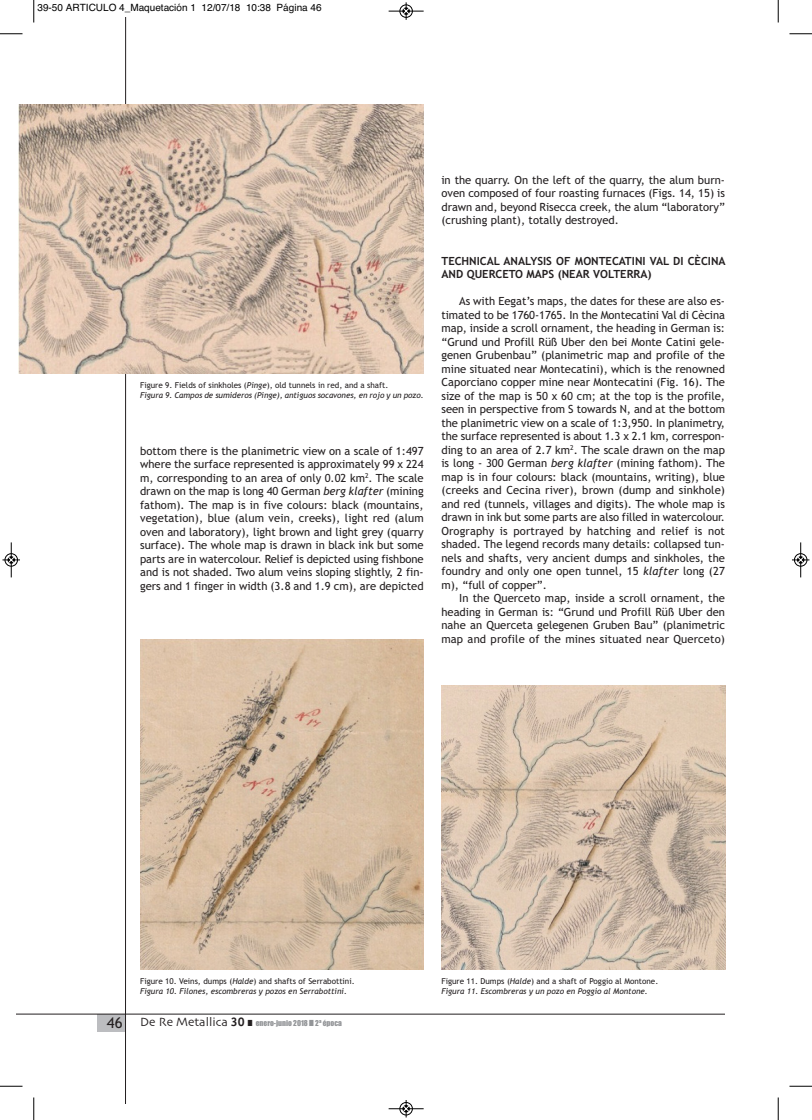
<style>
.page{position:relative;width:812px;height:1120px;background:#fff}
.page>*{position:absolute;margin:0;border:0;box-sizing:border-box;transform-origin:0 0}
.t1{font:11.25px/13.5px "Trebuchet MS";color:#231f20;text-align:justify}
.t2{font:700 11.25px/13.5px "Trebuchet MS";color:#231f20}
.t3{font:10px "Helvetica";color:#000}
.t4{font:italic 8.12px/9.8px "Trebuchet MS";color:#231f20}
.t5{font:7.5px "Impact";color:#939598}
.s1{font-style:normal}
.s2{font-style:italic}
.s3{font-family:"Trebuchet MS";font-size:15px;color:#231f20}
.s4{font-family:"Skia";font-size:12.5px;color:#231f20}
.s5{font-family:"Officina Sans Std";font-weight:700;font-size:12.5px;color:#231f20}
.s6{color:#231f20}
</style>
<div class="page">
<div style="left:97px;top:1014px;width:28px;height:18px;background:#bcbdc0"></div>
<hr style="left:125px;top:16px;width:1px;height:1088px;background:#231f20">
<hr style="left:16px;top:1014px;width:709px;height:1px;background:#231f20">
<img style="left:19px;top:105px;width:405px;height:269px">
<img style="left:140px;top:639px;width:284px;height:331px">
<img style="left:441px;top:686px;width:284px;height:284px">
<svg style="left:33px;top:0;width:2px;height:23px"></svg>
<svg style="left:0;top:33px;width:22px;height:2px"></svg>
<svg style="left:777px;top:0;width:2px;height:23px"></svg>
<svg style="left:789px;top:33px;width:23px;height:2px"></svg>
<svg style="left:33px;top:1097px;width:2px;height:23px"></svg>
<svg style="left:0;top:1086px;width:22px;height:1px"></svg>
<svg style="left:777px;top:1097px;width:2px;height:23px"></svg>
<svg style="left:789px;top:1086px;width:23px;height:1px"></svg>
<div style="left:399px;top:4px;width:14px;height:14px;border:1px solid #fff;border-radius:50%"></div>
<hr style="left:388px;top:11px;width:35px;height:1px;background:#000">
<div style="left:400px;top:5px;width:12px;height:13px;border:1px solid #000;border-radius:50%"></div>
<svg style="left:403px;top:2px;width:6px;height:18px"></svg>
<div style="left:399px;top:1102px;width:14px;height:13px;border:1px solid #fff;border-radius:50%"></div>
<hr style="left:388px;top:1108px;width:35px;height:1px;background:#000">
<div style="left:400px;top:1102px;width:12px;height:13px;border:1px solid #000;border-radius:50%"></div>
<svg style="left:403px;top:1100px;width:6px;height:17px"></svg>
<div style="left:5px;top:553px;width:13px;height:14px;border:1px solid #fff;border-radius:50%"></div>
<hr style="left:11px;top:542px;width:1px;height:35px;background:#000">
<div style="left:5px;top:553px;width:13px;height:13px;border:1px solid #000;border-radius:50%"></div>
<svg style="left:2px;top:557px;width:18px;height:6px"></svg>
<div style="left:794px;top:553px;width:13px;height:14px;border:1px solid #fff;border-radius:50%"></div>
<hr style="left:800px;top:542px;width:1px;height:35px;background:#000">
<div style="left:794px;top:553px;width:13px;height:13px;border:1px solid #000;border-radius:50%"></div>
<svg style="left:792px;top:557px;width:17px;height:6px"></svg>
<p class="t3" style="left:38px;top:2px;width:286px">39-50 ARTICULO 4_Maquetación 1 12/07/18 10:38 Página 46</p>
<p class="t4" style="left:140px;top:381px;width:285px"><span class="s1">Figure 9. Fields of sinkholes (</span>Pinge<span class="s1">), old tunnels in red, and a shaft.<br></span>Figura 9. Campos de sumideros (Pinge), antiguos socavones, en rojo y un pozo.</p>
<p class="t1" style="left:140px;top:444px;width:285px">bottom there is the planimetric view on a scale of 1:497 where the surface represented is approximately 99 x 224 m, corresponding to an area of only 0.02 km<sup>2</sup>. The scale drawn on the map is long 40 German <span class="s2">berg klafter</span> (mining fathom). The map is in five colours: black (mountains, vegetation), blue (alum vein, creeks), light red (alum oven and laboratory), light brown and light grey (quarry surface). The whole map is drawn in black ink but some parts are in watercolour. Relief is depicted using fishbone and is not shaded. Two alum veins sloping slightly, 2 fin&shy;gers and 1 finger in width (3.8 and 1.9 cm), are depicted</p>
<p class="t1" style="left:441px;top:173px;width:285px">in the quarry. On the left of the quarry, the alum burn&shy;oven composed of four roasting furnaces (Figs. 14, 15) is drawn and, beyond Risecca creek, the alum “laboratory” (crushing plant), totally destroyed.</p>
<p class="t2" style="left:441px;top:254px;width:286px">TECHNICAL ANALYSIS OF MONTECATINI VAL DI CÈCINA<br>AND QUERCETO MAPS (NEAR VOLTERRA)</p>
<p class="t1" style="left:441px;top:295px;width:285px;text-indent:18px">As with Eegat’s maps, the dates for these are also es&shy;timated to be 1760-1765. In the Montecatini Val di Cècina map, inside a scroll ornament, the heading in German is: “Grund und Profill Rüß Uber den bei Monte Catini gele&shy;genen Grubenbau” (planimetric map and profile of the mine situated near Montecatini), which is the renowned Caporciano copper mine near Montecatini (Fig. 16). The size of the map is 50 x 60 cm; at the top is the profile, seen in perspective from S towards N, and at the bottom the planimetric view on a scale of 1:3,950. In planimetry, the surface represented is about 1.3 x 2.1 km, correspon&shy;ding to an area of 2.7 km<sup>2</sup>. The scale drawn on the map is long - 300 German <span class="s2">berg klafter</span> (mining fathom). The map is in four colours: black (mountains, writing), blue (creeks and Cecina river), brown (dump and sinkhole) and red (tunnels, villages and digits). The whole map is drawn in ink but some parts are also filled in watercolour.<br>Orography is portrayed by hatching and relief is not shaded. The legend records many details: collapsed tun&shy;nels and shafts, very ancient dumps and sinkholes, the foundry and only one open tunnel, 15 <span class="s2">klafter</span> long (27 m), “full of copper”.</p>
<p class="t1" style="left:441px;top:592px;width:285px;text-indent:18px">In the Querceto map, inside a scroll ornament, the heading in German is: “Grund und Profill Rüß Uber den nahe an Querceta gelegenen Gruben Bau” (planimetric map and profile of the mines situated near Querceto)</p>
<p class="t4" style="left:140px;top:976px;width:216px"><span class="s1">Figure 10. Veins, dumps (</span>Halde<span class="s1">) and shafts of Serrabottini.<br></span>Figura 10. Filones, escombreras y pozos en Serrabottini.</p>
<p class="t4" style="left:441px;top:976px;width:218px"><span class="s1">Figure 11. Dumps (</span>Halde<span class="s1">) and a shaft of Poggio al Montone.<br></span>Figura 11. Escombreras y un pozo en Poggio al Montone.</p>
<p class="t5" style="left:107px;top:1019px;width:236px"><span class="s3">46</span> <span class="s4">De Re Metallica</span> <span class="s5">30</span> <span class="s6">■</span> ENERO-JUNIO 2018 ■ 2ª ÉPOCA</p>
</div>
